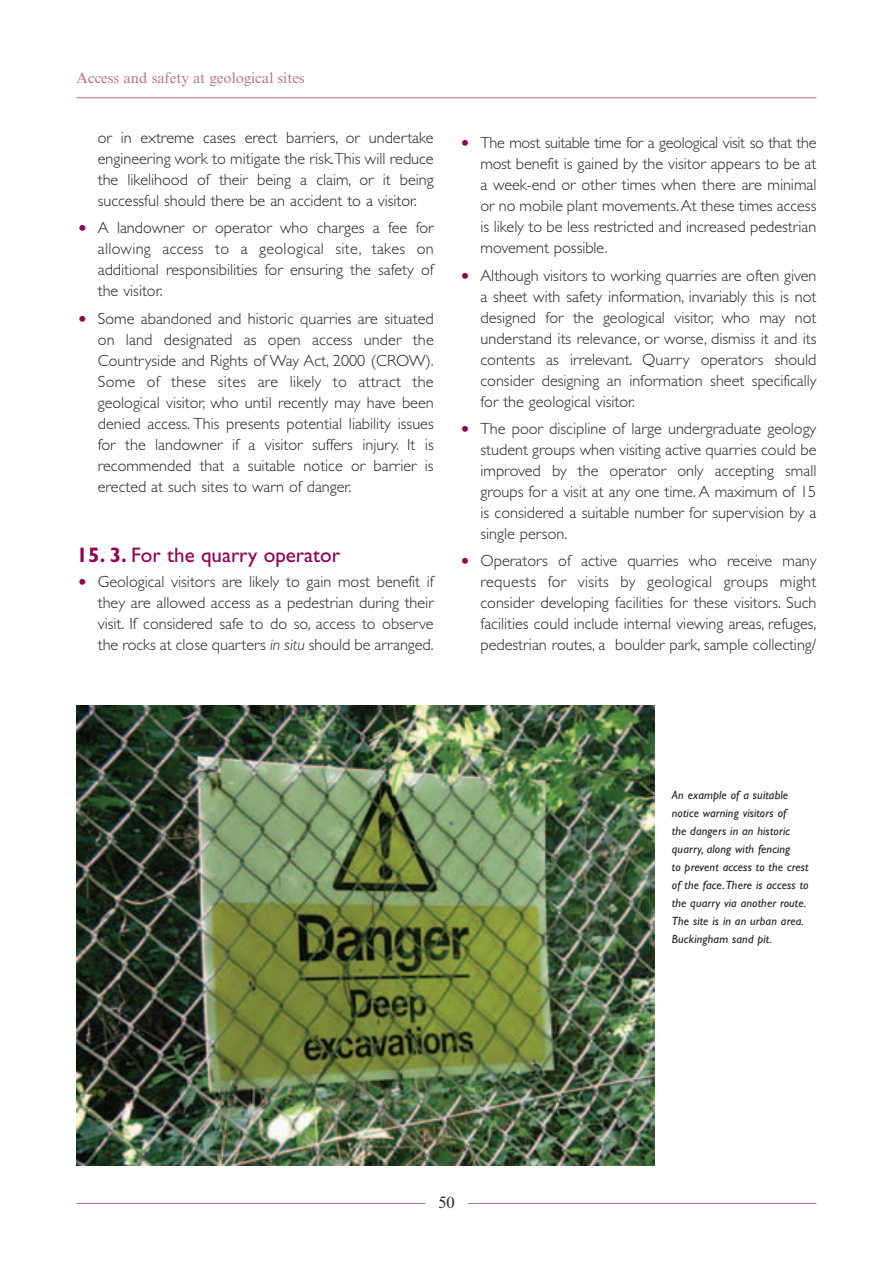
<style>
.page{position:relative;width:893px;height:1263px;background:#fff}
.page>*{position:absolute;margin:0;border:0;box-sizing:border-box;transform-origin:0 0}
.t1{font:21px "Gill Sans";color:#8d0052}
.t2{font:16.5px "Times NRMT";color:#231f20}
.t3{font:300 16.2px/21px "Gill Sans";color:#231f20;text-align:justify}
.t4{font:15px "Times NRMT";color:#b57292}
.t5{font:italic 12px/18px "Gill Sans";letter-spacing:.01em;color:#231f20}
.s1{font-size:24px;color:#8d0052}
.s2{font-weight:700}
.s3{font-style:italic}
</style>
<div class="page">
<hr style="left:77px;top:97px;width:739px;height:1px;background:#b57292">
<hr style="left:77px;top:1203px;width:348px;height:1px;background:#b57292">
<hr style="left:468px;top:1203px;width:348px;height:1px;background:#b57292">
<img style="left:77px;top:706px;width:578px;height:459px">
<p class="t4" style="left:77px;top:72px;width:230px">Access and safety at geological sites</p>
<p class="t3" style="left:98px;top:129px;width:337px">or in extreme cases erect barriers, or undertake engineering work to mitigate the risk.This will reduce the likelihood of their being a claim, or it being successful should there be an accident to a visitor.</p>
<p class="t3" style="left:98px;top:219px;width:337px;text-indent:-21px"><span class="s1">•</span> A landowner or operator who charges a fee for allowing access to a geological site, takes on additional responsibilities for ensuring the safety of the visitor.</p>
<p class="t3" style="left:98px;top:309px;width:337px;text-indent:-21px"><span class="s1">•</span> Some abandoned and historic quarries are situated on land designated as open access under the Countryside and Rights of Way Act, 2000 (CROW).<br>Some of these sites are likely to attract the geological visitor, who until recently may have been denied access. This presents potential liability issues for the landowner if a visitor suffers injury. It is recommended that a suitable notice or barrier is erected at such sites to warn of danger.</p>
<p class="t1" style="left:77px;top:548px;width:265px"><span class="s2">15. 3.</span> For the quarry operator</p>
<p class="t3" style="left:98px;top:573px;width:337px;text-indent:-21px"><span class="s1">•</span> Geological visitors are likely to gain most benefit if they are allowed access as a pedestrian during their visit. If considered safe to do so, access to observe the rocks at close quarters <span class="s3">in situ</span> should be arranged.</p>
<p class="t3" style="left:480px;top:134px;width:337px;text-indent:-21px"><span class="s1">•</span> The most suitable time for a geological visit so that the most benefit is gained by the visitor appears to be at a week-end or other times when there are minimal or no mobile plant movements.At these times access is likely to be less restricted and increased pedestrian movement possible.</p>
<p class="t3" style="left:480px;top:266px;width:337px;text-indent:-21px"><span class="s1">•</span> Although visitors to working quarries are often given a sheet with safety information, invariably this is not designed for the geological visitor, who may not understand its relevance, or worse, dismiss it and its contents as irrelevant. Quarry operators should consider designing an information sheet specifically for the geological visitor.</p>
<p class="t3" style="left:480px;top:420px;width:337px;text-indent:-21px"><span class="s1">•</span> The poor discipline of large undergraduate geology student groups when visiting active quarries could be improved by the operator only accepting small groups for a visit at any one time. A maximum of 15 is considered a suitable number for supervision by a single person.</p>
<p class="t3" style="left:480px;top:552px;width:337px;text-indent:-21px"><span class="s1">•</span> Operators of active quarries who receive many requests for visits by geological groups might consider developing facilities for these visitors. Such facilities could include internal viewing areas, refuges, pedestrian routes, a boulder park, sample collecting/</p>
<p class="t5" style="left:672px;top:787px;width:138px">An example of a suitable notice warning visitors of<br>the dangers in an historic quarry, along with fencing<br>to prevent access to the crest of the face.There is access to the quarry via another route.<br>The site is in an urban area.<br>Buckingham sand pit.</p>
<p class="t2" style="left:438px;top:1196px;width:18px">50</p>
</div>
